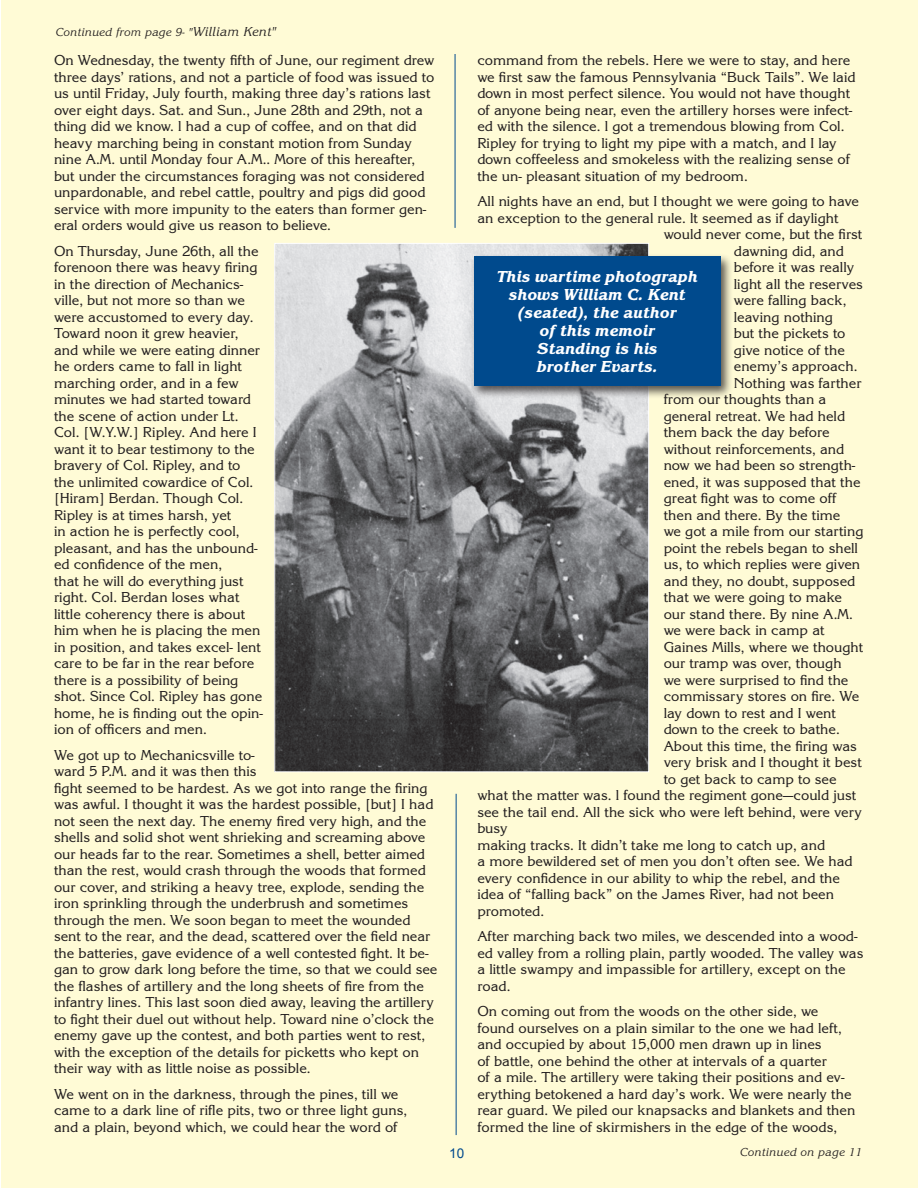
<style>
.page{position:relative;width:918px;height:1188px;background:#fff}
.page>*{position:absolute;margin:0;border:0;box-sizing:border-box;transform-origin:0 0}
.t1{font:16.5px/18px "Korinna Extra Bold Italic DTC";color:#fff;text-align:center}
.t2{font:15px/16.5px "Korinna Regular DTC";color:#231f20}
.t3{font:13.5px "Arial";color:#004a8d}
.t4{font:12px "Korinna Regular Italic DTC";color:#231f20}
.s1{font-size:13.5px}
</style>
<div class="page">
<div style="left:1px;top:0;width:917px;height:1188px;background:#fffbd6"></div>
<hr style="left:455px;top:54px;width:1px;height:174px;background:#004a8d">
<img style="left:276px;top:245px;width:371px;height:525px">
<div style="left:471px;top:253px;width:263px;height:146px;background:#231f20;opacity:.75"></div>
<div style="left:474px;top:256px;width:246px;height:130px;background:#004a8d"></div>
<hr style="left:456px;top:794px;width:1px;height:341px;background:#004a8d">
<p class="t4" style="left:56px;top:25px;width:222px">Continued from page 9- "<span class="s1">William Kent"</span></p>
<p class="t2" style="left:54px;top:52px;width:382px">On Wednesday, the twenty fifth of June, our regiment drew three days’ rations, and not a particle of food was issued to us until Friday, July fourth, making three day’s rations last over eight days. Sat. and Sun., June 28th and 29th, not a thing did we know. l had a cup of coffee, and on that did heavy marching being in constant motion from Sunday nine A.M. until Monday four A.M.. More of this hereafter, but under the circumstances foraging was not considered unpardonable, and rebel cattle, poultry and pigs did good service with more impunity to the eaters than former gen&shy;eral orders would give us reason to believe.</p>
<p class="t2" style="left:54px;top:243px;width:211px">On Thursday, June 26th, all the forenoon there was heavy firing in the direction of Mechanics&shy;ville, but not more so than we were accustomed to every day.<br>Toward noon it grew heavier, and while we were eating dinner he orders came to fall in light marching order, and in a few minutes we had started toward the scene of action under Lt.<br>Col. [W.Y.W.] Ripley. And here I want it to bear testimony to the bravery of Col. Ripley, and to the unlimited cowardice of Col. [Hiram] Berdan. Though Col.<br>Ripley is at times harsh, yet<br>in action he is perfectly cool, pleasant, and has the unbound&shy;ed confidence of the men,<br>that he will do everything just right. Col. Berdan loses what little coherency there is about him when he is placing the men in position, and takes excel- lent care to be far in the rear before there is a possibility of being shot. Since Col. Ripley has gone home, he is finding out the opin&shy;ion of officers and men.</p>
<p class="t2" style="left:54px;top:747px;width:385px">We got up to Mechanicsville to-<br>ward 5 P.M. and it was then this<br>fight seemed to be hardest. As we got into range the firing was awful. I thought it was the hardest possible, [but] I had not seen the next day. The enemy fired very high, and the shells and solid shot went shrieking and screaming above our heads far to the rear. Sometimes a shell, better aimed than the rest, would crash through the woods that formed our cover, and striking a heavy tree, explode, sending the iron sprinkling through the underbrush and sometimes through the men. We soon began to meet the wounded sent to the rear, and the dead, scattered over the field near the batteries, gave evidence of a well contested fight. lt be&shy;gan to grow dark long before the time, so that we could see the flashes of artillery and the long sheets of fire from the infantry lines. This last soon died away, leaving the artillery to fight their duel out without help. Toward nine o’clock the enemy gave up the contest, and both parties went to rest, with the exception of the details for picketts who kept on their way with as little noise as possible.</p>
<p class="t2" style="left:54px;top:1086px;width:355px">We went on in the darkness, through the pines, till we came to a dark line of rifle pits, two or three light guns, and a plain, beyond which, we could hear the word of</p>
<p class="t3" style="left:449px;top:1145px;width:17px">10</p>
<p class="t2" style="left:477px;top:52px;width:380px">command from the rebels. Here we were to stay, and here we first saw the famous Pennsylvania “Buck Tails”. We laid down in most perfect silence. You would not have thought of anyone being near, even the artillery horses were infect&shy;ed with the silence. l got a tremendous blowing from Col.<br>Ripley for trying to light my pipe with a match, and I lay down coffeeless and smokeless with the realizing sense of the un- pleasant situation of my bedroom.</p>
<p class="t2" style="left:477px;top:193px;width:383px">All nights have an end, but I thought we were going to have</p>
<p class="t2" style="left:477px;top:210px;width:363px">an exception to the general rule. lt seemed as if daylight</p>
<p class="t2" style="left:664px;top:226px;width:200px">would never come, but the first</p>
<p class="t2" style="left:734px;top:243px;width:112px">dawning did, and</p>
<p class="t2" style="left:734px;top:259px;width:122px">before it was really</p>
<p class="t2" style="left:734px;top:276px;width:131px">light all the reserves</p>
<p class="t2" style="left:734px;top:292px;width:114px">were falling back,</p>
<p class="t2" style="left:734px;top:309px;width:101px">leaving nothing</p>
<p class="t2" style="left:734px;top:325px;width:113px">but the pickets to</p>
<p class="t2" style="left:734px;top:342px;width:112px">give notice of the</p>
<p class="t2" style="left:734px;top:358px;width:125px">enemy’s approach.</p>
<p class="t2" style="left:734px;top:375px;width:129px">Nothing was farther</p>
<p class="t2" style="left:664px;top:391px;width:164px">from our thoughts than a</p>
<p class="t2" style="left:664px;top:408px;width:183px">general retreat. We had held</p>
<p class="t2" style="left:664px;top:424px;width:168px">them back the day before</p>
<p class="t2" style="left:664px;top:441px;width:182px">without reinforcements, and</p>
<p class="t2" style="left:664px;top:457px;width:193px">now we had been so strength-</p>
<p class="t2" style="left:664px;top:474px;width:198px">ened, it was supposed that the</p>
<p class="t2" style="left:664px;top:490px;width:174px">great fight was to come off</p>
<p class="t2" style="left:664px;top:507px;width:178px">then and there. By the time</p>
<p class="t2" style="left:664px;top:523px;width:201px">we got a mile from our starting</p>
<p class="t2" style="left:664px;top:540px;width:196px">point the rebels began to shell</p>
<p class="t2" style="left:664px;top:556px;width:198px">us, to which replies were given</p>
<p class="t2" style="left:664px;top:573px;width:193px">and they, no doubt, supposed</p>
<p class="t2" style="left:664px;top:589px;width:180px">that we were going to make</p>
<p class="t2" style="left:664px;top:606px;width:191px">our stand there. By nine A.M.</p>
<p class="t2" style="left:664px;top:622px;width:162px">we were back in camp at</p>
<p class="t2" style="left:664px;top:639px;width:201px">Gaines Mills, where we thought</p>
<p class="t2" style="left:664px;top:655px;width:180px">our tramp was over, though</p>
<p class="t2" style="left:664px;top:672px;width:186px">we were surprised to find the</p>
<p class="t2" style="left:664px;top:688px;width:197px">commissary stores on fire. We</p>
<p class="t2" style="left:664px;top:705px;width:174px">lay down to rest and I went</p>
<p class="t2" style="left:664px;top:721px;width:178px">down to the creek to bathe.</p>
<p class="t2" style="left:664px;top:738px;width:195px">About this time, the firing was</p>
<p class="t2" style="left:664px;top:754px;width:200px">very brisk and I thought it best</p>
<p class="t2" style="left:664px;top:771px;width:174px">to get back to camp to see</p>
<p class="t2" style="left:477px;top:787px;width:381px">what the matter was. l found the regiment gone—could just</p>
<p class="t2" style="left:477px;top:804px;width:386px">see the tail end. All the sick who were left behind, were very</p>
<p class="t2" style="left:477px;top:820px;width:32px">busy</p>
<p class="t2" style="left:477px;top:837px;width:377px">making tracks. It didn’t take me long to catch up, and<br>a more bewildered set of men you don’t often see. We had every confidence in our ability to whip the rebel, and the idea of “falling back” on the James River, had not been promoted.</p>
<p class="t2" style="left:477px;top:928px;width:388px">After marching back two miles, we descended into a wood&shy;ed valley from a rolling plain, partly wooded. The valley was a little swampy and impassible for artillery, except on the road.</p>
<p class="t2" style="left:477px;top:1003px;width:379px">On coming out from the woods on the other side, we found ourselves on a plain similar to the one we had left, and occupied by about 15,000 men drawn up in lines<br>of battle, one behind the other at intervals of a quarter<br>of a mile. The artillery were taking their positions and ev&shy;erything betokened a hard day’s work. We were nearly the rear guard. We piled our knapsacks and blankets and then formed the line of skirmishers in the edge of the woods,</p>
<p class="t1" style="left:497px;top:268px;width:203px">This wartime photograph shows William C. Kent</p>
<p class="t1" style="left:518px;top:304px;width:160px">(seated), the author</p>
<p class="t1" style="left:540px;top:322px;width:117px">of this memoir</p>
<p class="t1" style="left:537px;top:340px;width:122px">Standing is his</p>
<p class="t1" style="left:537px;top:358px;width:122px">brother Evarts.</p>
<p class="t4" style="left:740px;top:1145px;width:124px">Continued on page 11</p>
</div>
